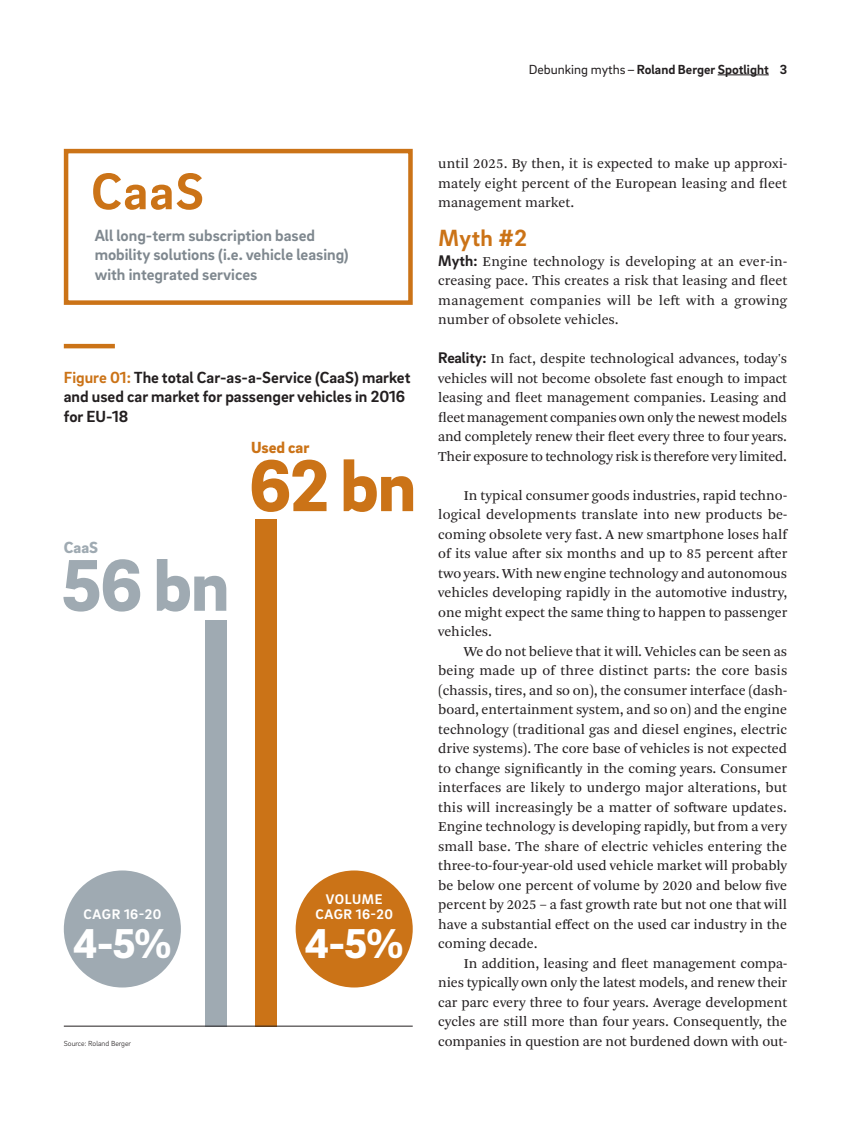
<style>
.page{position:relative;width:851px;height:1127px;background:#fff}
.page>*{position:absolute;margin:0;border:0;box-sizing:border-box;transform-origin:0 0}
.t1{font:900 75px "Brix Sans";color:#cb7317}
.t2{font:900 75px "Brix Sans";color:#9faab2}
.t3{font:700 52.8px "Brix Sans";color:#cb7317}
.t4{font:900 42.75px "Brix Sans";color:#fff}
.t5{font:700 24px "Brix Sans";color:#cb7317}
.t6{font:700 16.5px/19.5px "Brix Sans";color:#231f20}
.t7{font:700 16.5px/19.5px "Brix Sans";color:#7f888f}
.t8{font:900 16.5px "Brix Sans";color:#cb7317}
.t9{font:900 16.5px "Brix Sans";color:#9faab2}
.t10{font:14.25px/19.5px "Arnhem Pro Blond";color:#231f20;text-align:justify}
.t11{font:700 14.25px/15px "Brix Sans";letter-spacing:.03em;color:#fff;text-align:center}
.t12{font:700 13.5px "Brix Sans";color:#231f20}
.t13{font:300 7.5px "Brix Sans";color:#231f20}
.s1{font-weight:400}
.s2{color:#cb7317}
.s3{font-family:"Brix Sans";font-weight:700;font-size:15.75px}
</style>
<div class="page">
<hr style="left:717px;top:75px;width:51px;height:1px;background:#231f20">
<hr style="left:64px;top:344px;width:51px;height:4px;background:#cb7317">
<div style="left:205px;top:620px;width:21px;height:406px;background:#9faab2"></div>
<div style="left:255px;top:519px;width:21px;height:507px;background:#cb7317"></div>
<hr style="left:64px;top:1026px;width:348px;height:1px;background:#231f20">
<div style="left:295px;top:870px;width:117px;height:117px;background:#cb7317;border-radius:50%"></div>
<div style="left:64px;top:870px;width:117px;height:117px;background:#9faab2;border-radius:50%"></div>
<div style="left:64px;top:149px;width:348px;height:156px;border:4px solid #cb7317"></div>
<p class="t12" style="left:528px;top:60px;width:260px"><span class="s1">Debunking myths–</span>Roland Berger Spotlight 3</p>
<h2 class="t3" style="left:91px;top:157px;width:115px">CaaS</h2>
<p class="t7" style="left:95px;top:225px;width:255px">All long-term subscription based mobility solutions (i.e. vehicle leasing) with integrated services</p>
<p class="t6" style="left:64px;top:367px;width:348px"><span class="s2">Figure 01:</span> The total Car-as-a-Service (CaaS) market and used car market for passenger vehicles in 2016 for EU-18</p>
<p class="t8" style="left:251px;top:436px;width:60px">Used car</p>
<p class="t9" style="left:64px;top:536px;width:36px">CaaS</p>
<h1 class="t2" style="left:62px;top:536px;width:169px">56 bn</h1>
<h1 class="t1" style="left:249px;top:436px;width:169px">62 bn</h1>
<p class="t11" style="left:83px;top:906px;width:79px">CAGR 16-20</p>
<h3 class="t4" style="left:73px;top:915px;width:100px">4-5%</h3>
<p class="t13" style="left:64px;top:1039px;width:69px">Source: Roland Berger</p>
<p class="t11" style="left:315px;top:891px;width:79px">VOLUME<br>CAGR 16-20</p>
<h3 class="t4" style="left:305px;top:915px;width:100px">4-5%</h3>
<p class="t10" style="left:438px;top:154px;width:350px">until 2025. By then, it is expected to make up approxi&shy;mately eight percent of the European leasing and fleet management market.</p>
<h3 class="t5" style="left:438px;top:223px;width:90px">Myth #2</h3>
<p class="t10" style="left:438px;top:252px;width:350px"><span class="s3">Myth:</span> Engine technology is developing at an ever-in&shy;creasing pace. This creates a risk that leasing and fleet management companies will be left with a growing number of obsolete vehicles.</p>
<p class="t10" style="left:438px;top:349px;width:350px"><span class="s3">Reality:</span> In fact, despite technological advances, today's vehicles will not become obsolete fast enough to impact leasing and fleet management companies. Leasing and fleet management companies own only the newest models and completely renew their fleet every three to four years.<br>Their exposure to technology risk is therefore very limited.</p>
<p class="t10" style="left:438px;top:486px;width:350px;text-indent:26px">In typical consumer goods industries, rapid techno&shy;logical developments translate into new products be&shy;coming obsolete very fast. A new smartphone loses half of its value after six months and up to 85 percent after two years. With new engine technology and autonomous vehicles developing rapidly in the automotive industry, one might expect the same thing to happen to passenger vehicles.</p>
<p class="t10" style="left:438px;top:642px;width:350px;text-indent:26px">We do not believe that it will. Vehicles can be seen as being made up of three distinct parts: the core basis (chassis, tires, and so on), the consumer interface (dash&shy;board, entertainment system, and so on) and the engine technology (traditional gas and diesel engines, electric drive systems). The core base of vehicles is not expected to change significantly in the coming years. Consumer interfaces are likely to undergo major alterations, but this will increasingly be a matter of software updates.<br>Engine technology is developing rapidly, but from a very small base. The share of electric vehicles entering the three-to-four-year-old used vehicle market will probably be below one percent of volume by 2020 and below five percent by 2025 – a fast growth rate but not one that will have a substantial effect on the used car industry in the coming decade.</p>
<p class="t10" style="left:438px;top:954px;width:350px;text-indent:26px">In addition, leasing and fleet management compa&shy;nies typically own only the latest models, and renew their car parc every three to four years. Average development cycles are still more than four years. Consequently, the companies in question are not burdened down with out-</p>
</div>
